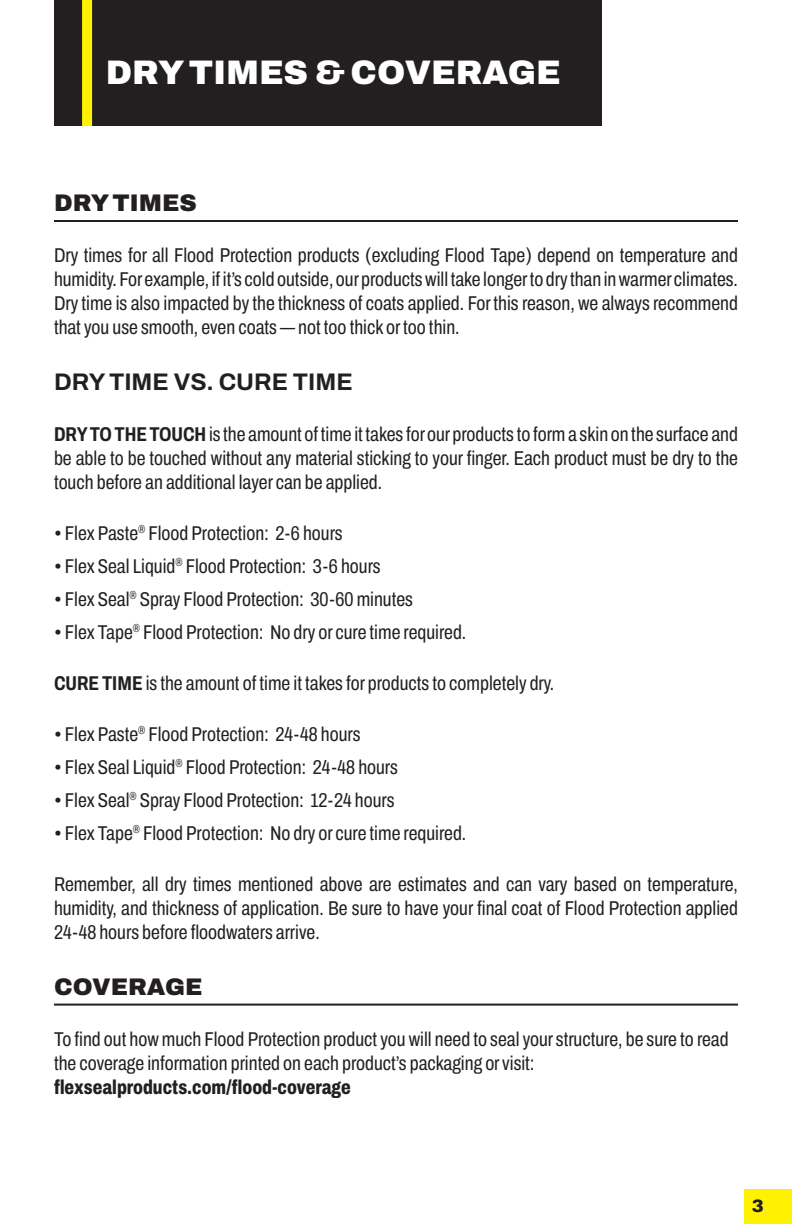
<style>
.page{position:relative;width:792px;height:1224px;background:#fff}
.page>*{position:absolute;margin:0;border:0;box-sizing:border-box;transform-origin:0 0}
.t1{font:900 34px "Archivo";color:#fff}
.t2{font:700 24px "Archivo";color:#231f20}
.t3{font:900 24px "Archivo";color:#231f20}
.t4{font:20px/24px "Archivo Condensed";color:#231f20;text-align:justify}
.t5{font:900 18px "Archivo";color:#231f20}
.s1{font-weight:700}
.s2{font-weight:800}
</style>
<div class="page">
<div style="left:745px;top:1189px;width:47px;height:35px;background:#fff101"></div>
<hr style="left:54px;top:220px;width:684px;height:2px;background:#231f20">
<hr style="left:54px;top:1004px;width:684px;height:2px;background:#231f20">
<div style="left:54px;top:0;width:548px;height:126px;background:#231f20"></div>
<div style="left:82px;top:0;width:10px;height:126px;background:#fff101"></div>
<p class="t1" style="left:106px;top:47px;width:456px">DRY TIMES &amp; COVERAGE</p>
<p class="t3" style="left:54px;top:185px;width:144px">DRY TIMES</p>
<p class="t4" style="left:54px;top:243px;width:686px">Dry times for all Flood Protection products (excluding Flood Tape) depend on temperature and humidity. For example, if it’s cold outside, our products will take longer to dry than in warmer climates.<br>Dry time is also impacted by the thickness of coats applied. For this reason, we always recommend that you use smooth, even coats — not too thick or too thin.</p>
<p class="t2" style="left:54px;top:364px;width:300px">DRY TIME VS. CURE TIME</p>
<p class="t4" style="left:54px;top:422px;width:686px"><span class="s1">DRY TO THE TOUCH</span> is the amount of time it takes for our products to form a skin on the surface and be able to be touched without any material sticking to your finger. Each product must be dry to the touch before an additional layer can be applied.</p>
<p class="t4" style="left:54px;top:521px;width:290px">• Flex Paste<sup>®</sup> Flood Protection: 2-6 hours</p>
<p class="t4" style="left:54px;top:554px;width:328px">• Flex Seal Liquid<sup>®</sup> Flood Protection: 3-6 hours</p>
<p class="t4" style="left:54px;top:587px;width:361px">• Flex Seal<sup>®</sup> Spray Flood Protection: 30-60 minutes</p>
<p class="t4" style="left:54px;top:620px;width:414px">• Flex Tape<sup>®</sup> Flood Protection: No dry or cure time required.</p>
<p class="t4" style="left:54px;top:671px;width:502px"><span class="s1">CURE TIME</span> is the amount of time it takes for products to completely dry.</p>
<p class="t4" style="left:54px;top:722px;width:308px">• Flex Paste<sup>®</sup> Flood Protection: 24-48 hours</p>
<p class="t4" style="left:54px;top:755px;width:345px">• Flex Seal Liquid<sup>®</sup> Flood Protection: 24-48 hours</p>
<p class="t4" style="left:54px;top:788px;width:342px">• Flex Seal<sup>®</sup> Spray Flood Protection: 12-24 hours</p>
<p class="t4" style="left:54px;top:821px;width:414px">• Flex Tape<sup>®</sup> Flood Protection: No dry or cure time required.</p>
<p class="t4" style="left:54px;top:872px;width:686px">Remember, all dry times mentioned above are estimates and can vary based on temperature, humidity, and thickness of application. Be sure to have your final coat of Flood Protection applied 24-48 hours before floodwaters arrive.</p>
<p class="t3" style="left:54px;top:968px;width:150px">COVERAGE</p>
<p class="t4" style="left:54px;top:1027px;width:676px;text-align:left">To find out how much Flood Protection product you will need to seal your structure, be sure to read the coverage information printed on each product’s packaging or visit: <span class="s2">flexsealproducts.com/flood-coverage</span></p>
<p class="t5" style="left:752px;top:1192px;width:14px">3</p>
</div>
